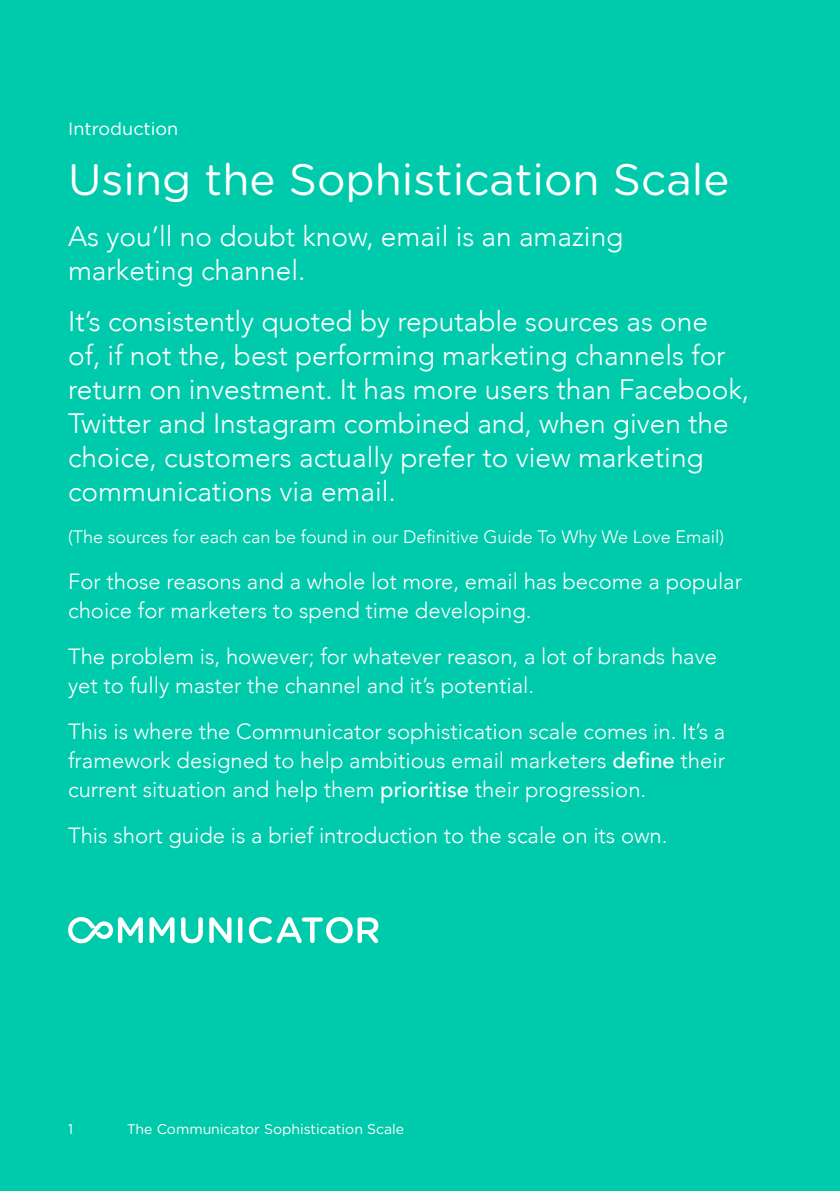
<style>
.page{position:relative;width:840px;height:1191px;background:#fff}
.page>*{position:absolute;margin:0;border:0;box-sizing:border-box;transform-origin:0 0}
.t1{font:44px "Gotham Rounded";color:#fff}
.t2{font:300 28px/34px "Avenir";color:#fff}
.t3{font:300 22px/29px "Avenir";color:#fff}
.t4{font:300 18px "Avenir";color:#fff}
.t5{font:18px "Gotham Rounded";color:#fff}
.t6{font:14px "Gotham Rounded";color:#fff}
.s1{font-weight:500}
</style>
<div class="page">
<div style="left:0;top:0;width:839px;height:1191px;background:#00caac"></div>
<svg style="left:149px;top:917px;width:25px;height:26px"></svg>
<svg style="left:181px;top:917px;width:22px;height:26px"></svg>
<svg style="left:209px;top:917px;width:22px;height:26px"></svg>
<hr style="left:238px;top:917px;width:4px;height:26px;background:#fff;border-radius:2px">
<svg style="left:249px;top:917px;width:129px;height:26px"></svg>
<svg style="left:68px;top:917px;width:75px;height:26px"></svg>
<p class="t5" style="left:68px;top:116px;width:112px">Introduction</p>
<h1 class="t1" style="left:68px;top:150px;width:662px">Using the Sophistication Scale</h1>
<p class="t2" style="left:68px;top:220px;width:556px">As you’ll no doubt know, email is an amazing marketing channel.</p>
<p class="t2" style="left:68px;top:305px;width:682px">It’s consistently quoted by reputable sources as one<br>of, if not the, best performing marketing channels for return on investment. It has more users than Facebook, Twitter and Instagram combined and, when given the choice, customers actually prefer to view marketing communications via email.</p>
<p class="t4" style="left:68px;top:525px;width:657px">(The sources for each can be found in our Definitive Guide To Why We Love Email)</p>
<p class="t3" style="left:68px;top:566px;width:675px">For those reasons and a whole lot more, email has become a popular choice for marketers to spend time developing.</p>
<p class="t3" style="left:68px;top:641px;width:650px">The problem is, however; for whatever reason, a lot of brands have yet to fully master the channel and it’s potential.</p>
<p class="t3" style="left:68px;top:716px;width:658px;text-align:justify">This is where the Communicator sophistication scale comes in. It’s a framework designed to help ambitious email marketers <span class="s1">define</span> their current situation and help them <span class="s1">prioritise</span> their progression.</p>
<p class="t3" style="left:68px;top:820px;width:600px">This short guide is a brief introduction to the scale on its own.</p>
<p class="t6" style="left:68px;top:1119px;width:7px">1</p>
<p class="t6" style="left:127px;top:1119px;width:279px">The Communicator Sophistication Scale</p>
</div>
